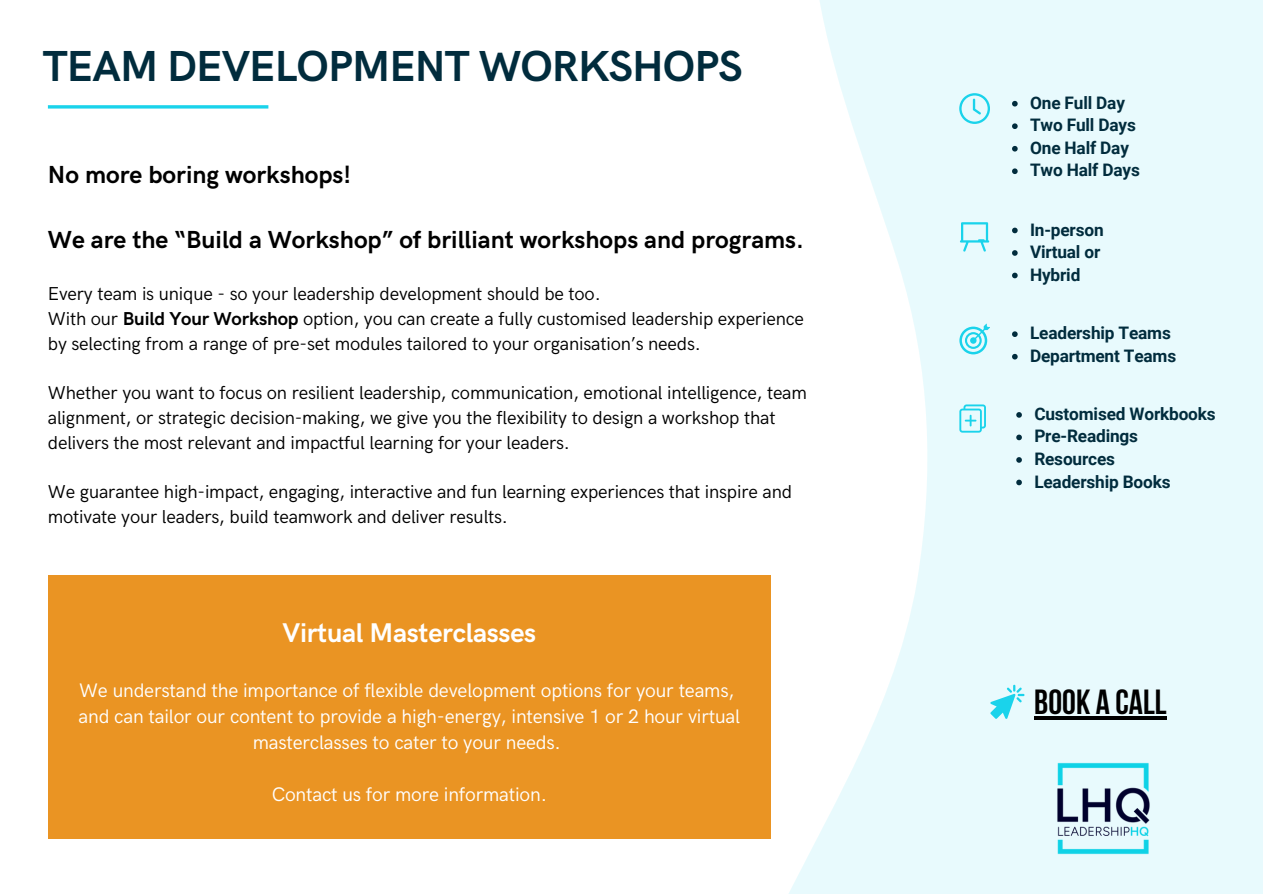
<style>
.page{position:relative;width:1263px;height:894px;background:#fff}
.page>*{position:absolute;margin:0;border:0;box-sizing:border-box;transform-origin:0 0}
.t1{font:700 43.5px "HK Grotesk";letter-spacing:-.02em;color:#012c3d}
.t2{font:700 34.8px "Bebas Neue";color:#000}
.t3{font:700 27.15px "HK Grotesk";letter-spacing:-.01em;color:#fff}
.t4{font:700 24.75px "HK Grotesk";color:#000}
.t5{font:19.65px/25.8px "HK Grotesk";letter-spacing:-.01em;color:#fff;text-align:center}
.t6{font:18.75px/24.8px "HK Grotesk";letter-spacing:-.01em;color:#000}
.t7{font:700 17.25px "Roboto";letter-spacing:-.01em;color:#012c3d}
.s1{font-weight:700}
</style>
<div class="page">
<hr style="left:48px;top:105px;width:220px;height:3px;background:#1ad3eb">
<svg style="left:723px;top:0;width:540px;height:893px;fill:#e8fafd"></svg>
<svg style="left:959px;top:93px;width:31px;height:30px"></svg>
<svg style="left:959px;top:222px;width:30px;height:29px"></svg>
<svg style="left:959px;top:323px;width:31px;height:31px"></svg>
<svg style="left:959px;top:404px;width:27px;height:28px"></svg>
<svg style="left:1012px;top:101px;width:6px;height:5px"></svg>
<svg style="left:1012px;top:123px;width:6px;height:6px"></svg>
<svg style="left:1012px;top:146px;width:6px;height:5px"></svg>
<svg style="left:1012px;top:168px;width:6px;height:6px"></svg>
<svg style="left:1012px;top:227px;width:6px;height:6px"></svg>
<svg style="left:1012px;top:250px;width:6px;height:6px"></svg>
<svg style="left:1012px;top:272px;width:6px;height:6px"></svg>
<svg style="left:1012px;top:331px;width:6px;height:6px"></svg>
<svg style="left:1012px;top:354px;width:6px;height:5px"></svg>
<svg style="left:1016px;top:412px;width:6px;height:5px"></svg>
<svg style="left:1016px;top:434px;width:6px;height:6px"></svg>
<svg style="left:1016px;top:457px;width:6px;height:5px"></svg>
<svg style="left:1016px;top:479px;width:6px;height:6px"></svg>
<svg style="left:990px;top:684px;width:34px;height:34px"></svg>
<hr style="left:1034px;top:716px;width:133px;height:3px;background:#000">
<img style="left:952px;top:745px;width:303px;height:117px">
<div style="left:48px;top:575px;width:723px;height:263px;background:#ea9423"></div>
<p class="t1" style="left:43px;top:41px;width:701px">TEAM DEVELOPMENT WORKSHOPS</p>
<p class="t4" style="left:48px;top:161px;width:305px">No more boring workshops!</p>
<p class="t4" style="left:48px;top:226px;width:758px">We are the “Build a Workshop” of brilliant workshops and programs.</p>
<p class="t6" style="left:48px;top:282px;width:757px">Every team is unique - so your leadership development should be too.<br>With our <span class="s1">Build Your Workshop</span> option, you can create a fully customised leadership experience by selecting from a range of pre-set modules tailored to your organisation’s needs.</p>
<p class="t6" style="left:48px;top:381px;width:761px">Whether you want to focus on resilient leadership, communication, emotional intelligence, team alignment, or strategic decision-making, we give you the flexibility to design a workshop that delivers the most relevant and impactful learning for your leaders.</p>
<p class="t6" style="left:48px;top:480px;width:746px">We guarantee high-impact, engaging, interactive and fun learning experiences that inspire and motivate your leaders, build teamwork and deliver results.</p>
<p class="t3" style="left:282px;top:617px;width:255px">Virtual Masterclasses</p>
<h1 class="t5" style="left:79px;top:678px;width:663px">We understand the importance of flexible development options for your teams, and can tailor our content to provide a high-energy, intensive 1 or 2 hour virtual masterclasses to cater to your needs.</h1>
<p class="t5" style="left:272px;top:781px;width:277px">Contact us for more information.</p>
<p class="t7" style="left:1030px;top:93px;width:96px">One Full Day</p>
<p class="t7" style="left:1030px;top:115px;width:107px">Two Full Days</p>
<p class="t7" style="left:1030px;top:138px;width:100px">One Half Day</p>
<p class="t7" style="left:1030px;top:160px;width:111px">Two Half Days</p>
<p class="t7" style="left:1030px;top:219px;width:75px">In-person</p>
<p class="t7" style="left:1030px;top:242px;width:72px">Virtual or</p>
<p class="t7" style="left:1030px;top:264px;width:52px">Hybrid</p>
<p class="t7" style="left:1030px;top:323px;width:142px">Leadership Teams</p>
<p class="t7" style="left:1030px;top:345px;width:148px">Department Teams</p>
<p class="t7" style="left:1034px;top:404px;width:183px">Customised Workbooks</p>
<p class="t7" style="left:1034px;top:426px;width:105px">Pre-Readings</p>
<p class="t7" style="left:1034px;top:449px;width:82px">Resources</p>
<p class="t7" style="left:1034px;top:471px;width:138px">Leadership Books</p>
<h2 class="t2" style="left:1034px;top:687px;width:134px">BOOK A CALL</h2>
</div>
